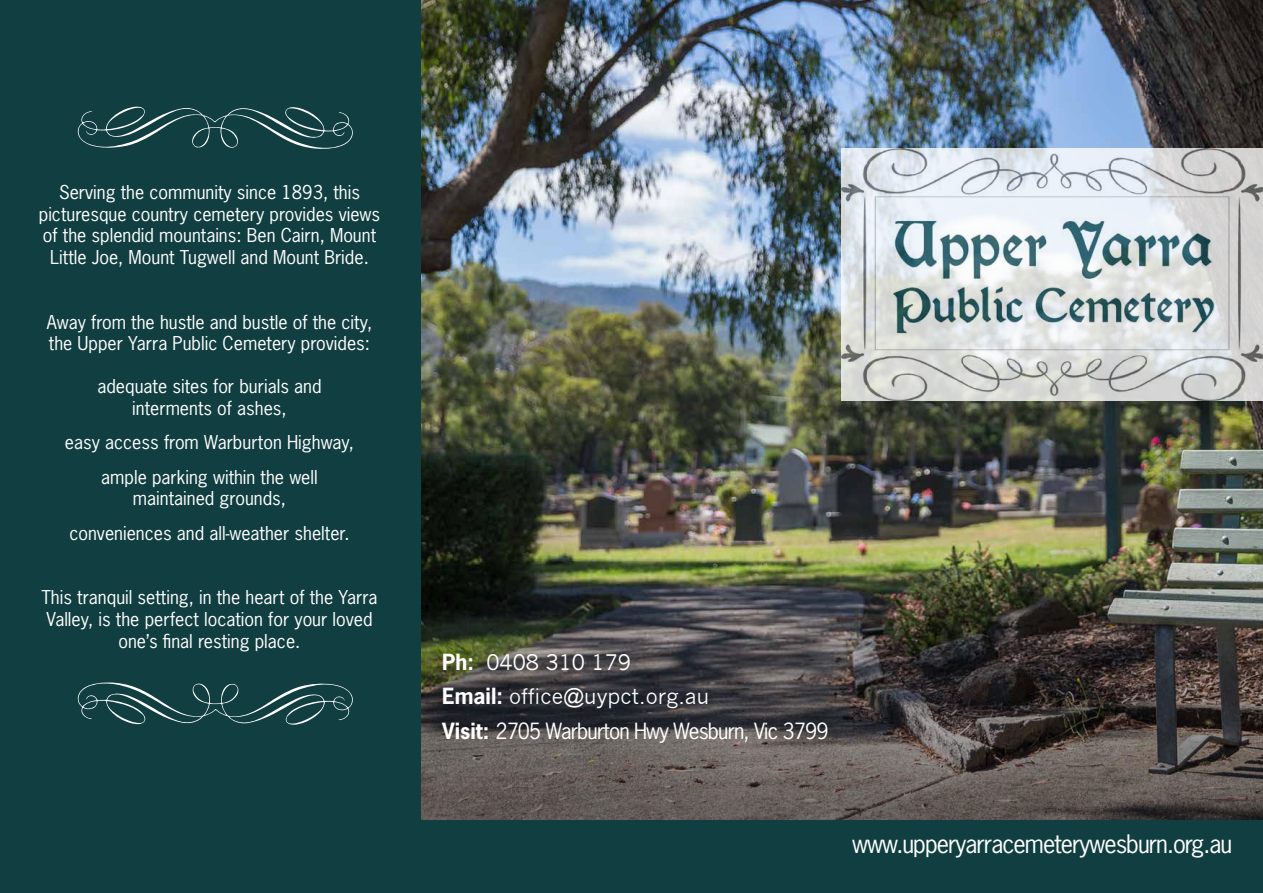
<style>
.page{position:relative;width:1263px;height:893px;background:#113e41}
.page>*{position:absolute;margin:0;border:0;box-sizing:border-box;transform-origin:0 0}
.t1{font:24px "News Gothic";letter-spacing:-.04em;color:#fff}
.t2{font:21px/34.7px "News Gothic";letter-spacing:-.04em;color:#fff}
.t3{font:18px/21.6px "News Gothic";color:#fff;text-align:center}
.s1{font-weight:700}
.s2{font-style:inherit}
</style>
<div class="page">
<img style="left:421px;top:0;width:842px;height:486px">
<img style="left:421px;top:486px;width:842px;height:334px">
<img style="left:842px;top:149px;width:421px;height:251px">
<svg style="left:77px;top:682px;width:276px;height:43px"></svg>
<svg style="left:77px;top:107px;width:276px;height:42px"></svg>
<p class="t3" style="left:39px;top:181px;width:343px">Serving the community since 1893, this picturesque country cemetery provides views of the splendid mountains: Ben Cairn, Mount Little Joe, Mount Tugwell and Mount Bride.</p>
<p class="t3" style="left:47px;top:310px;width:327px;text-align:left">Away from the hustle and bustle of the city, the Upper Yarra Public Cemetery provides:</p>
<p class="t3" style="left:97px;top:375px;width:226px">adequate sites for burials and interments of ashes,</p>
<p class="t3" style="left:65px;top:425px;width:291px;line-height:34.3px">easy access from Warburton Highway, ample parking within the well</p>
<p class="t3" style="left:69px;top:481px;width:282px;line-height:34.3px">maintained grounds,<br>conveniences and all-weather shelter.</p>
<p class="t3" style="left:41px;top:586px;width:338px">This tranquil setting, in the heart of the Yarra<br>Valley, is the perfect location for your loved one’s final resting place.</p>
<p class="t2" style="left:442px;top:644px;width:388px"><span class="s1">Ph:</span> <span class="s2">0408 310 179<br></span><span class="s1">Email:</span> <span class="s2">office@uypct.org.au<br></span><span class="s1">Visit:</span> 2705 Warburton Hwy Wesburn, Vic 3799</p>
<h1 class="t1" style="left:852px;top:829px;width:381px">www.upperyarracemeterywesburn.org.au</h1>
</div>
